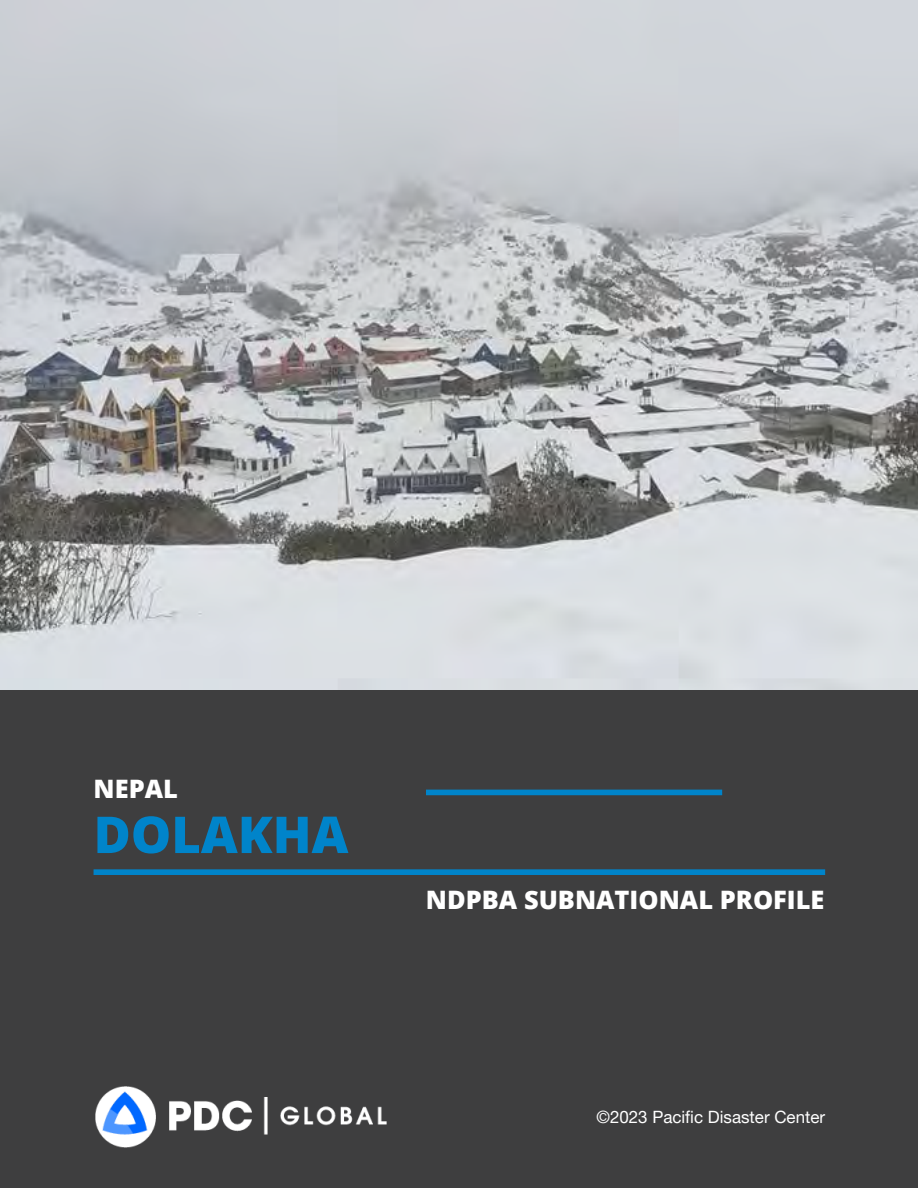
<style>
.page{position:relative;width:918px;height:1188px;background:#fff}
.page>*{position:absolute;margin:0;border:0;box-sizing:border-box;transform-origin:0 0}
.t1{font:800 50.85px "Open Sans";color:#0084ca}
.t2{font:800 25.35px "Open Sans";color:#fff}
.t3{font:16.95px "Helvetica Neue LT Pro";color:#fff}
</style>
<div class="page">
<div style="left:0;top:690px;width:918px;height:498px;background:#3e3e3f"></div>
<div style="left:426px;top:790px;width:296px;height:5px;background:#0084ca"></div>
<div style="left:94px;top:869px;width:731px;height:6px;background:#0084ca"></div>
<img style="left:0;top:0;width:918px;height:690px">
<img style="left:96px;top:1086px;width:290px;height:62px">
<p class="t2" style="left:94px;top:769px;width:86px">NEPAL</p>
<h1 class="t1" style="left:94px;top:796px;width:256px">DOLAKHA</h1>
<p class="t2" style="left:426px;top:881px;width:400px">NDPBA SUBNATIONAL PROFILE</p>
<p class="t3" style="left:596px;top:1107px;width:230px">©2023 Pacific Disaster Center</p>
</div>
